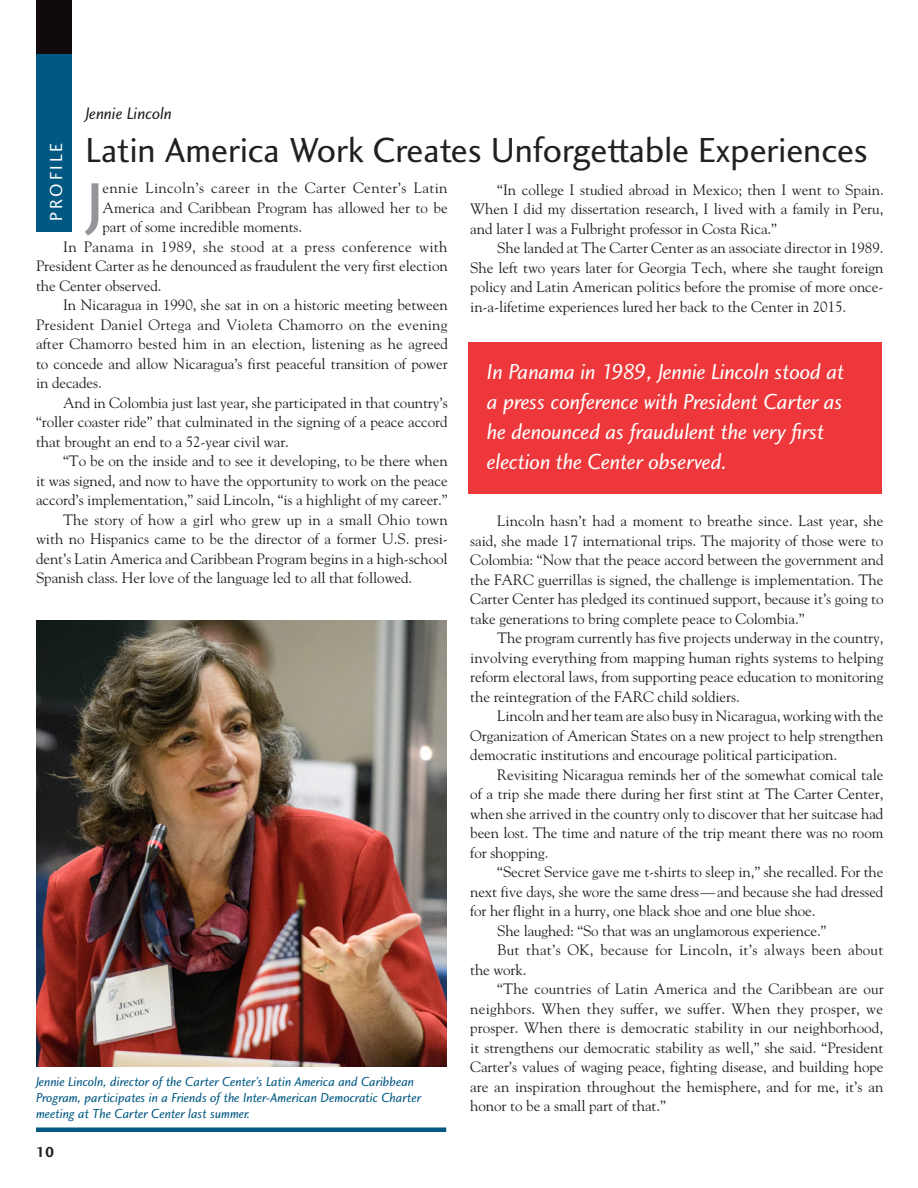
<style>
.page{position:relative;width:918px;height:1188px;background:#fff}
.page>*{position:absolute;margin:0;border:0;box-sizing:border-box;transform-origin:0 0}
.New_Body{font:60.75px "Charlotte Sans Medium Plain";color:#939598}
.New_Head{font:36px "Charlotte Sans Book Plain";color:#231f20}
.New_Pull_Quote{font:22.5px/30px "Charlotte Sans Book Italic Plain";letter-spacing:-.005em;color:#fff}
.t1{font:18px "Charlotte Sans Book Plain";letter-spacing:.15em;color:#fff}
.Profile_head{font:17.25px "Charlotte Sans Book Italic Plain";color:#231f20}
.New_Body-2{font:15px/19.5px "Goudy";letter-spacing:-.005em;color:#231f20;text-align:justify}
.New_Body-3{font:15px/19.5px "Goudy";letter-spacing:.015em;color:#231f20}
.t2{font:15px "Charlotte Sans Bold Plain";color:#231f20}
.New_Caption_with_Rul{font:13.5px/16.2px "Charlotte Sans Book Italic Plain";color:#005883}
</style>
<div class="page">
<div style="left:36px;top:0;width:36px;height:63px;background:#110a0c"></div>
<div style="left:36px;top:54px;width:36px;height:178px;background:#005883"></div>
<div style="left:36px;top:1127px;width:410px;height:5px;background:#005883"></div>
<img style="left:36px;top:621px;width:410px;height:446px">
<div style="left:469px;top:342px;width:413px;height:152px;background:#ee373a"></div>
<p class="Profile_head" style="left:86px;top:103px;width:88px">Jennie Lincoln</p>
<p class="New_Head" style="left:86px;top:129px;width:784px">Latin America Work Creates Unforgettable Experiences</p>
<p class="t1" style="left:45px;top:221px;width:80px;rotate:-90deg">PROFILE</p>
<p class="New_Body" style="left:87px;top:167px;width:17px">J</p>
<p class="New_Body-2" style="left:103px;top:178px;width:347px">ennie Lincoln’s career in the Carter Center’s Latin America and Caribbean Program has allowed her to be part of some incredible moments.</p>
<p class="New_Body-2" style="left:36px;top:236px;width:413px;text-indent:27px">In Panama in 1989, she stood at a press conference with President Carter as he denounced as fraudulent the very first election the Center observed.</p>
<p class="New_Body-2" style="left:36px;top:295px;width:414px;text-indent:27px">In Nicaragua in 1990, she sat in on a historic meeting between President Daniel Ortega and Violeta Chamorro on the evening after Chamorro bested him in an election, listening as he agreed to concede and allow Nicaragua’s first peaceful transition of power in decades.</p>
<p class="New_Body-2" style="left:36px;top:392px;width:413px;text-indent:27px">And in Colombia just last year, she participated in that country’s “roller coaster ride” that culminated in the signing of a peace accord that brought an end to a 52-year civil war.</p>
<p class="New_Body-2" style="left:36px;top:451px;width:413px;text-indent:27px">“To be on the inside and to see it developing, to be there when it was signed, and now to have the opportunity to work on the peace accord’s implementation,” said Lincoln, “is a highlight of my career.”</p>
<p class="New_Body-2" style="left:36px;top:509px;width:413px;text-indent:27px">The story of how a girl who grew up in a small Ohio town with no Hispanics came to be the director of a former U.S. presi&shy;dent’s Latin America and Caribbean Program begins in a high-school Spanish class. Her love of the language led to all that followed.</p>
<p class="New_Body-2" style="left:470px;top:179px;width:415px;text-indent:27px">“In college I studied abroad in Mexico; then I went to Spain.<br>When I did my dissertation research, I lived with a family in Peru, and later I was a Fulbright professor in Costa Rica.”</p>
<p class="New_Body-2" style="left:470px;top:238px;width:415px;text-indent:27px">She landed at The Carter Center as an associate director in 1989.<br>She left two years later for Georgia Tech, where she taught foreign policy and Latin American politics before the promise of more once&shy;in-a-lifetime experiences lured her back to the Center in 2015.</p>
<p class="New_Pull_Quote" style="left:487px;top:357px;width:359px">In Panama in 1989, Jennie Lincoln stood at a press conference with President Carter as he denounced as fraudulent the very first election the Center observed.</p>
<p class="New_Body-2" style="left:470px;top:511px;width:415px;text-indent:27px">Lincoln hasn’t had a moment to breathe since. Last year, she said, she made 17 international trips. The majority of those were to Colombia: “Now that the peace accord between the government and the FARC guerrillas is signed, the challenge is implementation. The Carter Center has pledged its continued support, because it’s going to take generations to bring complete peace to Colombia.”</p>
<p class="New_Body-2" style="left:470px;top:628px;width:415px;text-indent:27px">The program currently has five projects underway in the country, involving everything from mapping human rights systems to helping reform electoral laws, from supporting peace education to monitoring the reintegration of the FARC child soldiers.</p>
<p class="New_Body-2" style="left:470px;top:706px;width:415px;text-indent:27px">Lincoln and her team are also busy in Nicaragua, working with the Organization of American States on a new project to help strengthen democratic institutions and encourage political participation.</p>
<p class="New_Body-2" style="left:470px;top:764px;width:415px;text-indent:27px">Revisiting Nicaragua reminds her of the somewhat comical tale of a trip she made there during her first stint at The Carter Center, when she arrived in the country only to discover that her suitcase had been lost. The time and nature of the trip meant there was no room for shopping.</p>
<p class="New_Body-2" style="left:470px;top:862px;width:415px;text-indent:27px">“Secret Service gave me t-shirts to sleep in,” she recalled. For the next five days, she wore the same dress—and because she had dressed for her flight in a hurry, one black shoe and one blue shoe.</p>
<p class="New_Body-2" style="left:497px;top:920px;width:331px">She laughed: “So that was an unglamorous experience.”</p>
<p class="New_Body-3" style="left:470px;top:940px;width:415px;text-indent:27px">But that’s OK, because for Lincoln, it’s always been about the work.</p>
<p class="New_Body-2" style="left:470px;top:979px;width:415px;text-indent:27px">“The countries of Latin America and the Caribbean are our neighbors. When they suffer, we suffer. When they prosper, we prosper. When there is democratic stability in our neighborhood, it strengthens our democratic stability as well,” she said. “President Carter’s values of waging peace, fighting disease, and building hope are an inspiration throughout the hemisphere, and for me, it’s an honor to be a small part of that.”</p>
<p class="New_Caption_with_Rul" style="left:36px;top:1073px;width:387px">Jennie Lincoln, director of the Carter Center’s Latin America and Caribbean<br>Program, participates in a Friends of the Inter-American Democratic Charter meeting at The Carter Center last summer.</p>
<p class="t2" style="left:36px;top:1143px;width:20px">10</p>
</div>
